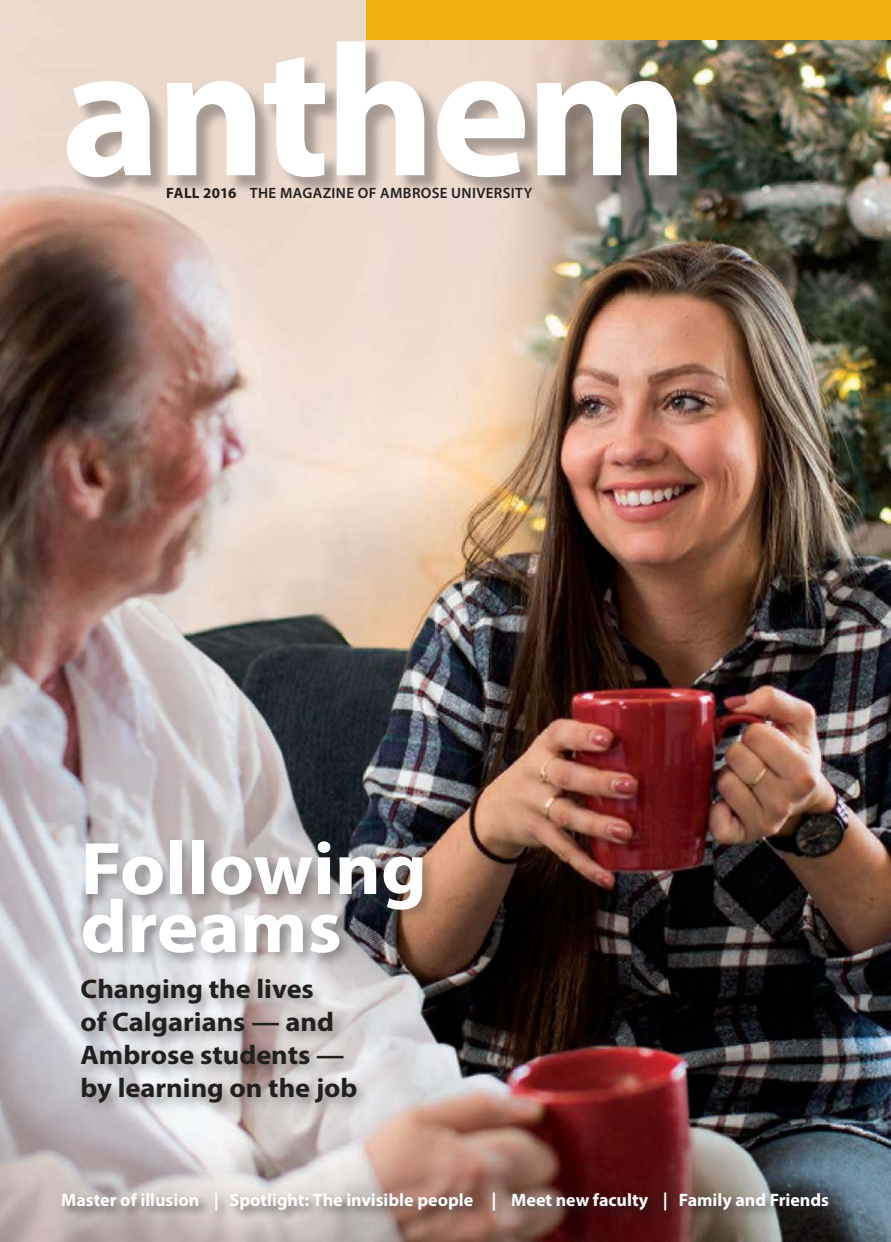
<style>
.page{position:relative;width:891px;height:1242px;background:#fff}
.page>*{position:absolute;margin:0;border:0;box-sizing:border-box;transform-origin:0 0}
.t1{font:700 75px/58.1px "Myriad Pro";color:#fff;scale:1.05 1}
.t2{font:700 27px/33px "Myriad Pro";color:#221f1f;scale:1.05 1}
.t3{font:700 18px "Myriad Pro";color:#fff}
.t4{font:600 15px "Myriad Pro";letter-spacing:.025em;color:#221f1f}
.s1{font-weight:700}
</style>
<div class="page">
<img style="left:0;top:0;width:891px;height:1242px">
<div style="left:366px;top:0;width:525px;height:40px;background:#eeb110"></div>
<div style="left:69px;top:44px;width:627px;height:152px;background:#221f1f;opacity:.33"></div>
<svg style="left:67px;top:81px;width:84px;height:96px"></svg>
<svg style="left:167px;top:81px;width:88px;height:94px"></svg>
<svg style="left:264px;top:57px;width:61px;height:120px"></svg>
<svg style="left:337px;top:41px;width:87px;height:134px"></svg>
<svg style="left:437px;top:81px;width:88px;height:96px"></svg>
<svg style="left:537px;top:81px;width:140px;height:94px"></svg>
<div style="left:77px;top:836px;width:361px;height:282px;background:#221f1f;opacity:.4"></div>
<div style="left:60px;top:1191px;width:781px;height:33px;background:#221f1f;opacity:.55"></div>
<p class="t4" style="left:166px;top:184px;width:368px"><span class="s1">FALL 2016</span> THE MAGAZINE OF AMBROSE UNIVERSITY</p>
<h1 class="t1" style="left:81px;top:846px;width:332px">Following dreams</h1>
<h2 class="t2" style="left:81px;top:975px;width:265px">Changing the lives<br>of Calgarians — and<br>Ambrose students — by learning on the job</h2>
<p class="t3" style="left:61px;top:1193px;width:769px">Master of illusion | Spotlight: The invisible people | Meet new faculty | Family and Friends</p>
</div>
